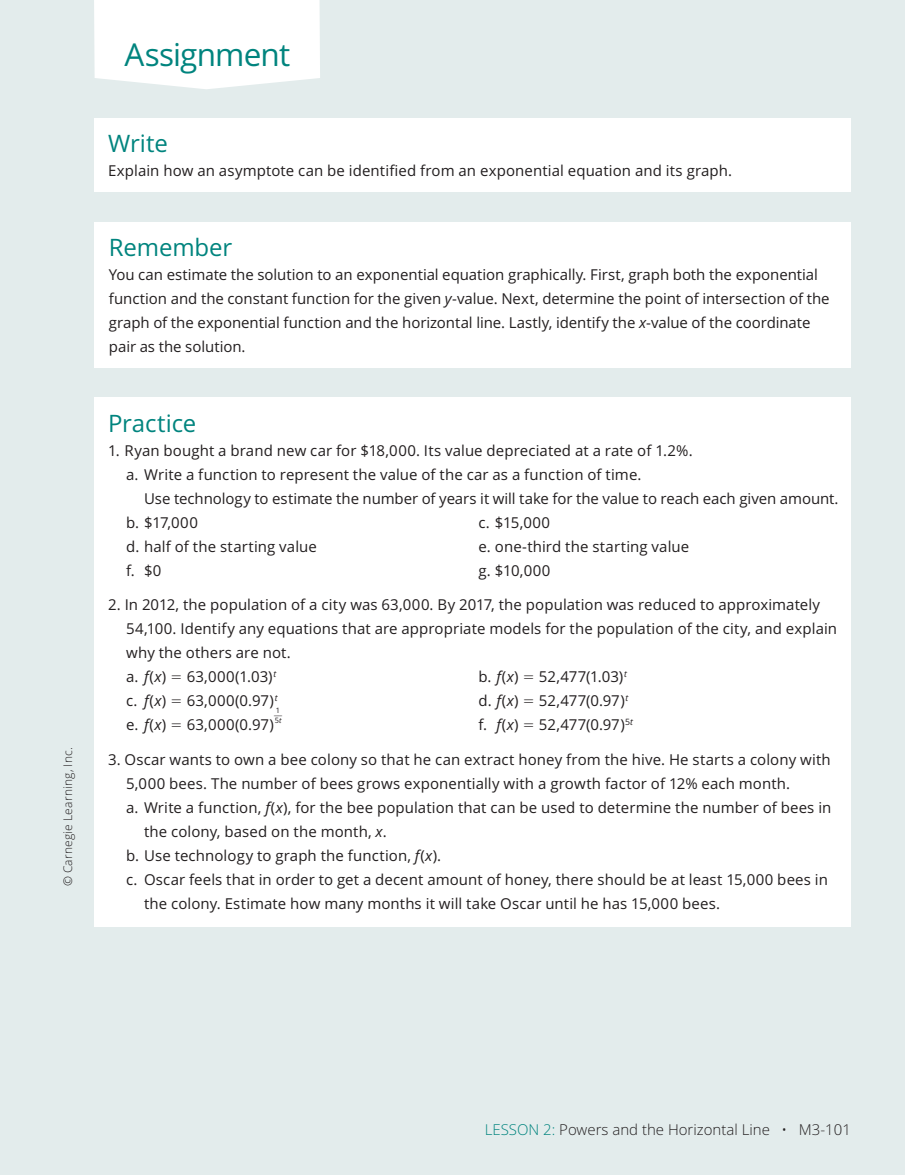
<style>
.page{position:relative;width:905px;height:1175px;background:#fff}
.page>*{position:absolute;margin:0;border:0;box-sizing:border-box;transform-origin:0 0}
.t1{font:31.5px "Open Sans";letter-spacing:-.025em;color:#00847e}
.t2{font:24px "Open Sans";letter-spacing:-.005em;color:#00847e}
.t3{font:15px/24px "Open Sans";letter-spacing:.005em;color:#231f20}
.t4{font:300 15px "Open Sans";color:#231f20}
.t5{font:300 12px "Open Sans";letter-spacing:.015em;color:#231f20}
.t6{font:7.5px/8.4px "Open Sans";color:#231f20;scale:.8 1}
.s1{font-style:italic}
.s2{color:#00847e}
</style>
<div class="page">
<div style="left:0;top:0;width:904px;height:1174px;background:#e3ecec"></div>
<div style="left:94px;top:0;width:226px;height:89px;background:#fff"></div>
<div style="left:95px;top:118px;width:756px;height:74px;background:#fff"></div>
<div style="left:95px;top:398px;width:756px;height:529px;background:#fff"></div>
<div style="left:95px;top:222px;width:756px;height:146px;background:#fff"></div>
<p class="t5" style="left:63px;top:886px;width:141px;rotate:-90deg">© Carnegie Learning, Inc.</p>
<h1 class="t1" style="left:124px;top:42px;width:167px">Assignment</h1>
<h2 class="t2" style="left:108px;top:134px;width:61px">Write</h2>
<p class="t3" style="left:108px;top:160px;width:625px">Explain how an asymptote can be identified from an exponential equation and its graph.</p>
<h2 class="t2" style="left:109px;top:238px;width:125px">Remember</h2>
<p class="t3" style="left:109px;top:264px;width:722px">You can estimate the solution to an exponential equation graphically. First, graph both the exponential function and the constant function for the given <span class="s1">y</span>-value. Next, determine the point of intersection of the graph of the exponential function and the horizontal line. Lastly, identify the <span class="s1">x</span>-value of the coordinate pair as the solution.</p>
<h2 class="t2" style="left:108px;top:413px;width:90px">Practice</h2>
<p class="t3" style="left:126px;top:440px;width:568px;text-indent:-18px">1. Ryan bought a brand new car for $18,000. Its value depreciated at a rate of 1.2%. a. Write a function to represent the value of the car as a function of time.</p>
<p class="t3" style="left:126px;top:488px;width:714px;text-indent:18px">Use technology to estimate the number of years it will take for the value to reach each given amount. b. $17,000<br>d. half of the starting value<br>f. $0</p>
<p class="t3" style="left:478px;top:512px;width:212px">c. $15,000<br>e. one-third the starting value g. $10,000</p>
<p class="t3" style="left:126px;top:594px;width:712px;text-indent:-18px">2. In 2012, the population of a city was 63,000. By 2017, the population was reduced to approximately 54,100. Identify any equations that are appropriate models for the population of the city, and explain why the others are not.<br>a. <span class="s1">f</span>(<span class="s1">x</span>)</p>
<p class="t3" style="left:478px;top:666px;width:42px">b. <span class="s1">f</span>(<span class="s1">x</span>)</p>
<p class="t3" style="left:539px;top:666px;width:89px">52,477(1.03)<sup>t</sup></p>
<p class="t3" style="left:478px;top:690px;width:42px">d. <span class="s1">f</span>(<span class="s1">x</span>)</p>
<p class="t3" style="left:539px;top:690px;width:91px">52,477(0.97)<sup>t</sup></p>
<p class="t3" style="left:478px;top:714px;width:42px">f. <span class="s1">f</span>(<span class="s1">x</span>)</p>
<p class="t3" style="left:539px;top:714px;width:96px">52,477(0.97)<sup>5</sup><sup>t</sup></p>
<p class="t3" style="left:108px;top:749px;width:724px">3. Oscar wants to own a bee colony so that he can extract honey from the hive. He starts a colony with</p>
<p class="t3" style="left:126px;top:773px;width:665px">5,000 bees. The number of bees grows exponentially with a growth factor of 12% each month.</p>
<p class="t3" style="left:126px;top:797px;width:706px">a. Write a function, <span class="s1">f</span>(<span class="s1">x</span>), for the bee population that can be used to determine the number of bees in</p>
<p class="t3" style="left:144px;top:821px;width:244px">the colony, based on the month, <span class="s1">x</span>.</p>
<p class="t3" style="left:126px;top:845px;width:317px">b. Use technology to graph the function, <span class="s1">f</span>(<span class="s1">x</span>).</p>
<p class="t3" style="left:126px;top:869px;width:703px">c. Oscar feels that in order to get a decent amount of honey, there should be at least 15,000 bees in</p>
<p class="t3" style="left:144px;top:893px;width:577px">the colony. Estimate how many months it will take Oscar until he has 15,000 bees.</p>
<p class="t3" style="left:187px;top:666px;width:91px">63,000(1.03)<sup>t</sup></p>
<p class="t3" style="left:126px;top:690px;width:42px">c. <span class="s1">f</span>(<span class="s1">x</span>)</p>
<p class="t3" style="left:187px;top:690px;width:92px">63,000(0.97)<sup>t</sup></p>
<p class="t3" style="left:126px;top:714px;width:42px">e. <span class="s1">f</span>(<span class="s1">x</span>)</p>
<p class="t3" style="left:187px;top:714px;width:89px">63,000(0.97)</p>
<p class="t6" style="left:274px;top:709px;width:12px">___1<br>5<span class="s1">t</span></p>
<p class="t4" style="left:484px;top:1123px;width:368px"><span class="s2">LESSON 2:</span> Powers and the Horizontal Line • M3-101</p>
</div>
